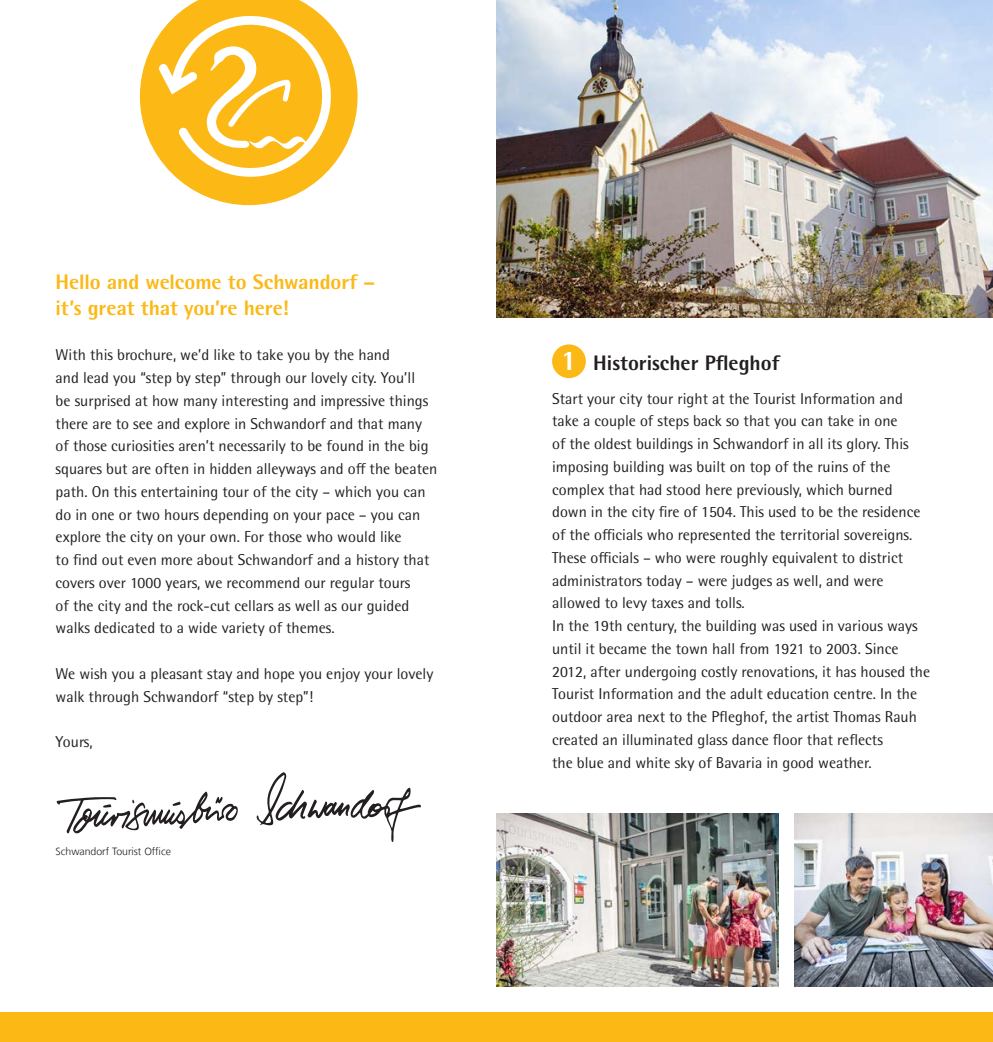
<style>
.page{position:relative;width:993px;height:1042px;background:#fff}
.page>*{position:absolute;margin:0;border:0;box-sizing:border-box;transform-origin:0 0}
.t1{font:800 21px/26.2px "Rotis Semi Sans Pro";letter-spacing:-.005em;color:#fcb814}
.t2{font:800 21px "Rotis Semi Sans Pro";color:#231f20}
.t3{font:15.75px/22.8px "Rotis Semi Sans Pro";color:#231f20}
.t4{font:300 10.5px "Frutiger LT Com";color:#231f20}
.s1{font-size:27.82px;color:#fff}
</style>
<div class="page">
<div style="left:0;top:1012px;width:992px;height:30px;background:#fcb814"></div>
<svg style="left:140px;top:0;width:217px;height:205px;fill:#fcb814"></svg>
<svg style="left:158px;top:14px;width:175px;height:163px"></svg>
<svg style="left:256px;top:772px;width:165px;height:70px"></svg>
<svg style="left:57px;top:791px;width:181px;height:42px"></svg>
<img style="left:496px;top:813px;width:282px;height:173px">
<img style="left:496px;top:0;width:496px;height:317px">
<img style="left:794px;top:813px;width:198px;height:173px">
<div style="left:552px;top:344px;width:33px;height:34px;background:#fcb814;border-radius:50%"></div>
<h1 class="t1" style="left:56px;top:268px;width:321px">Hello and welcome to Schwandorf – it’s great that you’re here!</h1>
<p class="t3" style="left:56px;top:344px;width:383px">With this brochure, we’d like to take you by the hand<br>and lead you “step by step” through our lovely city. You’ll<br>be surprised at how many interesting and impressive things there are to see and explore in Schwandorf and that many of those curiosities aren’t necessarily to be found in the big squares but are often in hidden alleyways and off the beaten path. On this entertaining tour of the city – which you can do in one or two hours depending on your pace – you can explore the city on your own. For those who would like<br>to find out even more about Schwandorf and a history that covers over 1000 years, we recommend our regular tours<br>of the city and the rock-cut cellars as well as our guided walks dedicated to a wide variety of themes.</p>
<p class="t3" style="left:56px;top:662px;width:379px">We wish you a pleasant stay and hope you enjoy your lovely walk through Schwandorf “step by step”!</p>
<p class="t3" style="left:56px;top:730px;width:39px">Yours,</p>
<p class="t4" style="left:56px;top:845px;width:117px">Schwandorf Tourist Office</p>
<h1 class="t2" style="left:561px;top:349px;width:220px"><span class="s1">1</span> Historischer Pfleghof</h1>
<p class="t3" style="left:552px;top:387px;width:379px">Start your city tour right at the Tourist Information and take a couple of steps back so that you can take in one<br>of the oldest buildings in Schwandorf in all its glory. This imposing building was built on top of the ruins of the complex that had stood here previously, which burned down in the city fire of 1504. This used to be the residence of the officials who represented the territorial sovereigns.<br>These officials – who were roughly equivalent to district administrators today – were judges as well, and were allowed to levy taxes and tolls.<br>In the 19th century, the building was used in various ways until it became the town hall from 1921 to 2003. Since 2012, after undergoing costly renovations, it has housed the Tourist Information and the adult education centre. In the outdoor area next to the Pfleghof, the artist Thomas Rauh created an illuminated glass dance floor that reflects<br>the blue and white sky of Bavaria in good weather.</p>
</div>
